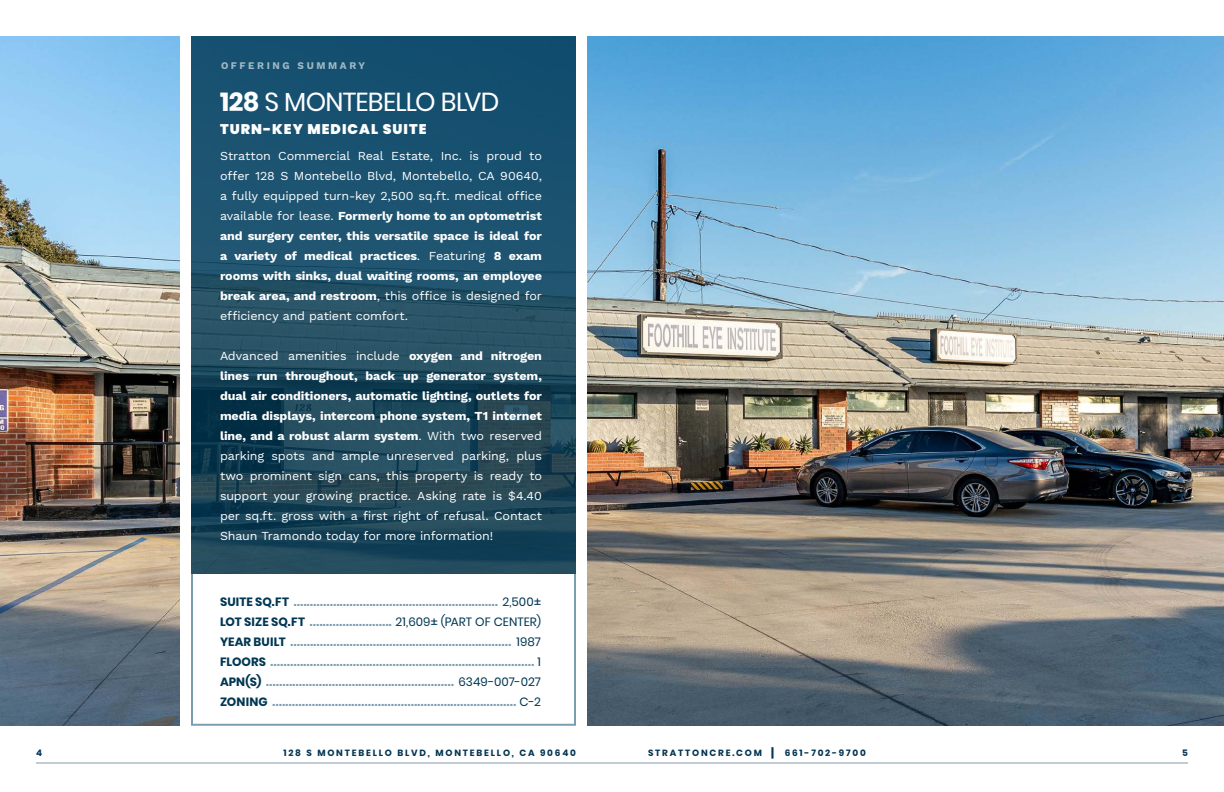
<style>
.page{position:relative;width:1224px;height:792px;background:#fff}
.page>*{position:absolute;margin:0;border:0;box-sizing:border-box;transform-origin:0 0}
.t1{font:26px "Poppins";letter-spacing:-.03em;color:#fff}
.t2{font:900 14px "Poppins";letter-spacing:.075em;color:#fff}
.t3{font:12px/20px "Work Sans";letter-spacing:-.015em;color:#fff;text-align:justify;scale:1.04 1}
.t4{font:700 12px "Poppins";letter-spacing:.01em;color:#7b9db2}
.t5{font:700 10px "Work Sans";letter-spacing:.26em;color:#fff}
.t6{font:700 9px "Poppins";letter-spacing:.2em;color:#023552}
.t7{font:700 9px "Poppins";color:#003753}
.s1{font-weight:700}
.s2{color:#003753}
.s3{font-weight:400;color:#003753}
.s4{font-size:12px}
</style>
<div class="page">
<hr style="left:36px;top:762px;width:1152px;height:1px;background:#003753">
<img style="left:0;top:36px;width:180px;height:690px">
<img style="left:191px;top:36px;width:385px;height:537px">
<img style="left:588px;top:36px;width:636px;height:690px">
<p class="t5" style="left:221px;top:60px;width:146px">OFFERING SUMMARY</p>
<p class="t1" style="left:220px;top:87px;width:281px"><span class="s1">128</span> S MONTEBELLO BLVD</p>
<p class="t2" style="left:220px;top:121px;width:208px">TURN-KEY MEDICAL SUITE</p>
<p class="t3" style="left:220px;top:147px;width:311px">Stratton Commercial Real Estate, Inc. is proud to offer 128 S Montebello Blvd, Montebello, CA 90640, a fully equipped turn-key 2,500 sq.ft. medical office available for lease. <span class="s1">Formerly home to an optometrist and surgery center, this versatile space is ideal for a variety of medical practices</span>. Featuring <span class="s1">8 exam rooms with sinks, dual waiting rooms, an employee break area, and restroom</span>, this office is designed for efficiency and patient comfort.</p>
<p class="t3" style="left:220px;top:347px;width:311px">Advanced amenities include <span class="s1">oxygen and nitrogen lines run throughout, back up generator system, dual air conditioners, automatic lighting, outlets for media displays, intercom phone system, T1 internet line, and a robust alarm system</span>. With two reserved parking spots and ample unreserved parking, plus two prominent sign cans, this property is ready to support your growing practice. Asking rate is $4.40 per sq.ft. gross with a first right of refusal. Contact Shaun Tramondo today for more information!</p>
<p class="t4" style="left:220px;top:595px;width:323px"><span class="s2">SUITE SQ.FT</span> .............................................................. <span class="s3">2,500±</span></p>
<p class="t4" style="left:220px;top:615px;width:323px"><span class="s2">LOT SIZE SQ.FT</span> ......................... <span class="s3">21,609± (PART OF CENTER)</span></p>
<p class="t4" style="left:220px;top:635px;width:322px"><span class="s2">YEAR BUILT</span> ................................................................... <span class="s3">1987</span></p>
<p class="t4" style="left:220px;top:655px;width:323px"><span class="s2">FLOORS</span> ................................................................................ <span class="s3">1</span></p>
<p class="t4" style="left:220px;top:675px;width:323px"><span class="s2">APN(S)</span> ......................................................... <span class="s3">6349-007-027</span></p>
<p class="t4" style="left:220px;top:695px;width:323px"><span class="s2">ZONING</span> .......................................................................... <span class="s3">C-2</span></p>
<p class="t7" style="left:36px;top:748px;width:8px">4</p>
<p class="t6" style="left:283px;top:747px;width:294px">128 S MONTEBELLO BLVD, MONTEBELLO, CA 90640</p>
<p class="t6" style="left:648px;top:748px;width:219px">STRATTONCRE.COM <span class="s4">|</span> 661-702-9700</p>
<p class="t7" style="left:1182px;top:748px;width:7px">5</p>
</div>
